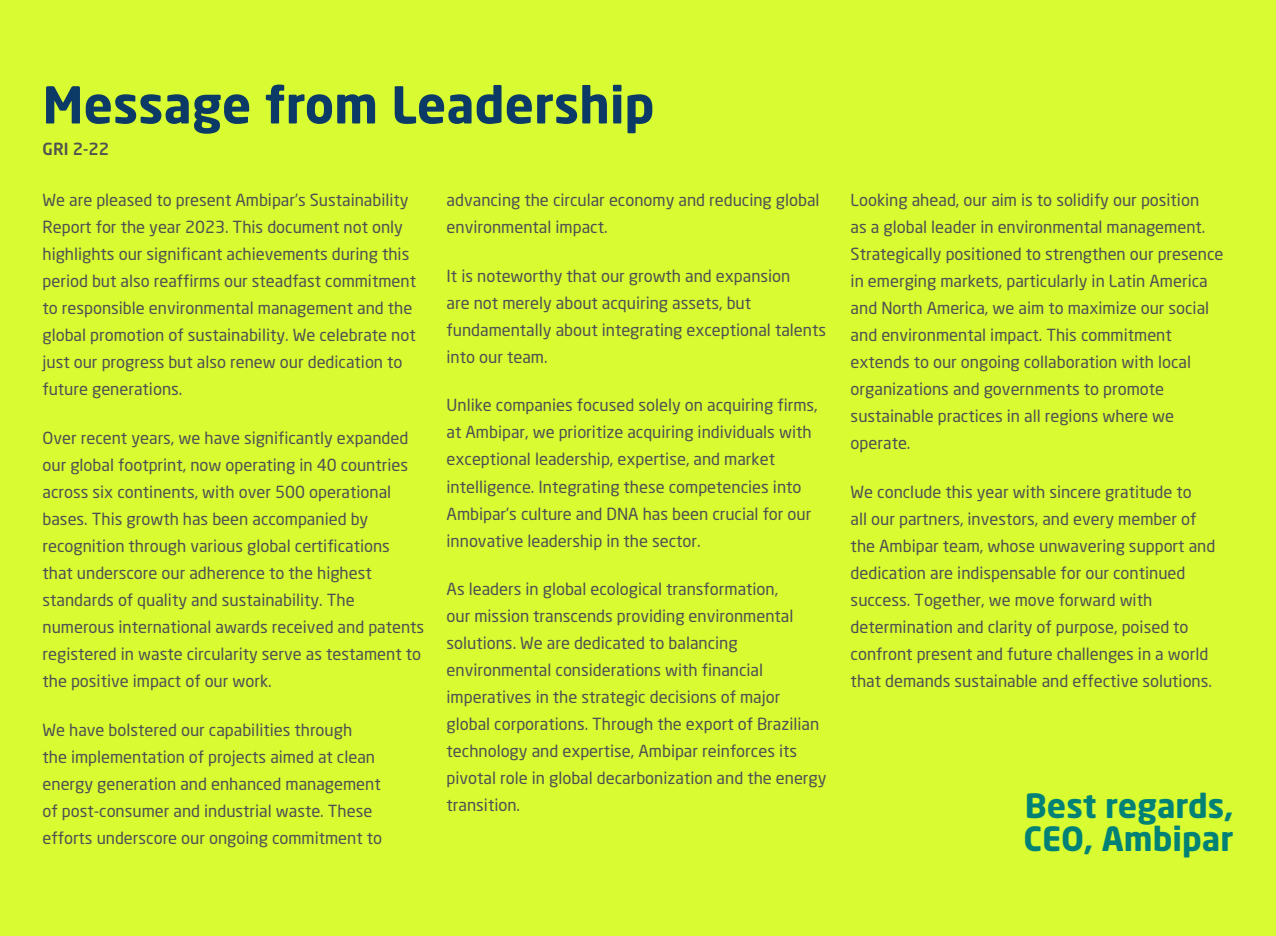
<style>
.page{position:relative;width:1276px;height:936px;background:#fff}
.page>*{position:absolute;margin:0;border:0;box-sizing:border-box;transform-origin:0 0}
.t1{font:700 50.1px "Neo Sans Std";color:#0c3a67}
.t2{font:700 33px/33px "Neo Sans Std";color:#008176}
.t3{font:16.5px/27px "Neo Sans Std";color:#504e53}
.t4{font:500 16.5px "Neo Sans Std";color:#515151}
</style>
<div class="page">
<div style="left:0;top:0;width:1276px;height:935px;background:#d8fc31"></div>
<h1 class="t1" style="left:43px;top:73px;width:613px">Message from Leadership</h1>
<p class="t4" style="left:43px;top:139px;width:68px">GRI 2-22</p>
<p class="t3" style="left:43px;top:186px;width:375px">We are pleased to present Ambipar’s Sustainability Report for the year 2023. This document not only highlights our significant achievements during this period but also reaffirms our steadfast commitment to responsible environmental management and the global promotion of sustainability. We celebrate not just our progress but also renew our dedication to future generations.</p>
<p class="t3" style="left:43px;top:424px;width:383px">Over recent years, we have significantly expanded our global footprint, now operating in 40 countries across six continents, with over 500 operational bases. This growth has been accompanied by recognition through various global certifications that underscore our adherence to the highest standards of quality and sustainability. The numerous international awards received and patents registered in waste circularity serve as testament to the positive impact of our work.</p>
<p class="t3" style="left:43px;top:715px;width:341px">We have bolstered our capabilities through<br>the implementation of projects aimed at clean energy generation and enhanced management of post-consumer and industrial waste. These efforts underscore our ongoing commitment to</p>
<p class="t3" style="left:446px;top:186px;width:374px">advancing the circular economy and reducing global environmental impact.</p>
<p class="t3" style="left:446px;top:262px;width:381px">It is noteworthy that our growth and expansion<br>are not merely about acquiring assets, but fundamentally about integrating exceptional talents into our team.</p>
<p class="t3" style="left:446px;top:391px;width:372px">Unlike companies focused solely on acquiring firms, at Ambipar, we prioritize acquiring individuals with exceptional leadership, expertise, and market intelligence. Integrating these competencies into Ambipar’s culture and DNA has been crucial for our innovative leadership in the sector.</p>
<p class="t3" style="left:446px;top:575px;width:381px">As leaders in global ecological transformation,<br>our mission transcends providing environmental solutions. We are dedicated to balancing environmental considerations with financial imperatives in the strategic decisions of major global corporations. Through the export of Brazilian technology and expertise, Ambipar reinforces its pivotal role in global decarbonization and the energy transition.</p>
<p class="t3" style="left:850px;top:186px;width:374px">Looking ahead, our aim is to solidify our position<br>as a global leader in environmental management.<br>Strategically positioned to strengthen our presence in emerging markets, particularly in Latin America and North America, we aim to maximize our social and environmental impact. This commitment extends to our ongoing collaboration with local organizations and governments to promote sustainable practices in all regions where we operate.</p>
<p class="t3" style="left:850px;top:478px;width:366px">We conclude this year with sincere gratitude to<br>all our partners, investors, and every member of the Ambipar team, whose unwavering support and dedication are indispensable for our continued success. Together, we move forward with determination and clarity of purpose, poised to confront present and future challenges in a world that demands sustainable and effective solutions.</p>
<h2 class="t2" style="left:1023px;top:787px;width:211px">Best regards,<br>CEO, Ambipar</h2>
</div>
